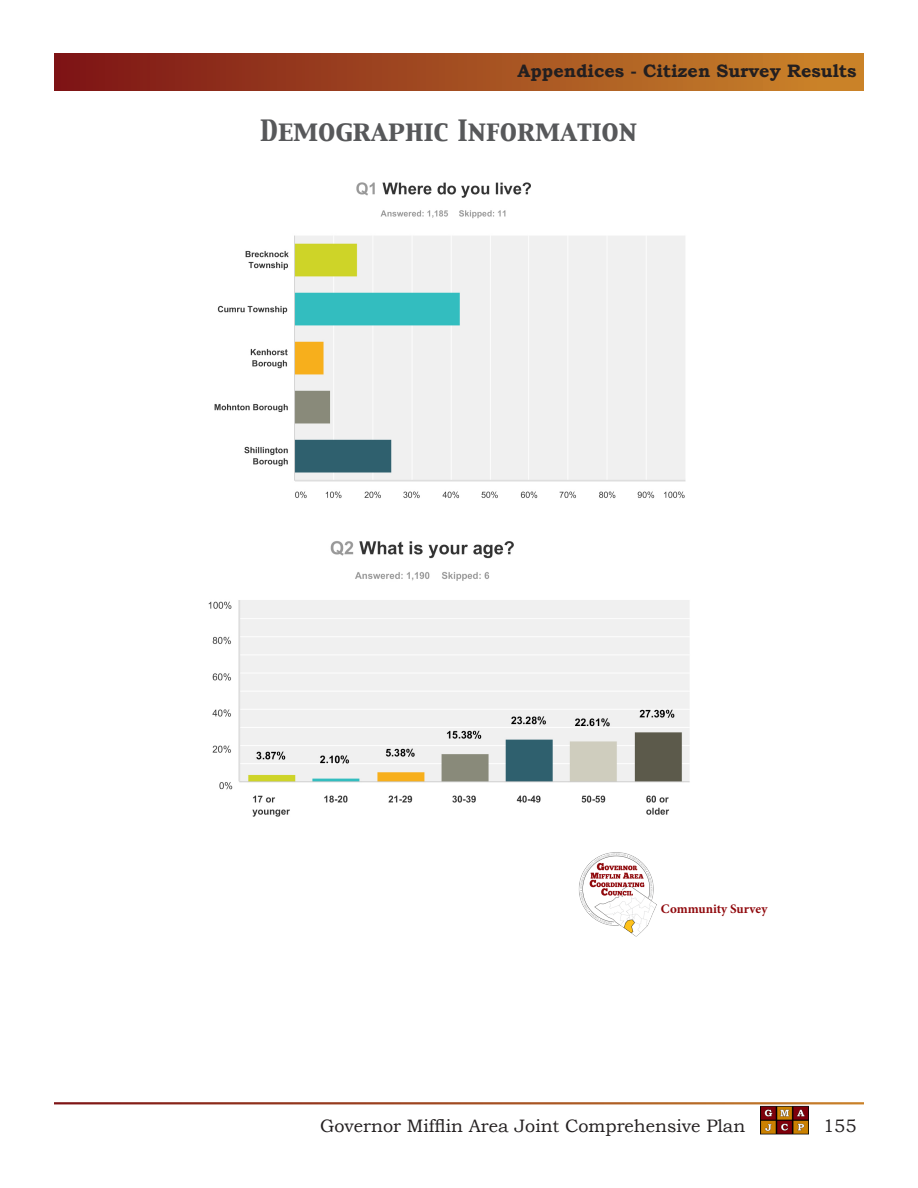
<style>
.page{position:relative;width:918px;height:1188px;background:#fff}
.page>*{position:absolute;margin:0;border:0;box-sizing:border-box;transform-origin:0 0}
.t1{font:25.95px "Capitals";color:#57585a}
.t2{font:18px "Bookman Old Style";color:#231f20}
.t3{font:700 18px "Bookman Old Style";color:#231f20}
.t4{font:700 13.05px "Minion Pro";color:#90090d}
</style>
<div class="page">
<div style="left:54px;top:53px;width:810px;height:38px;background:linear-gradient(to right,#7d1517,#cb872b)"></div>
<img style="left:760px;top:1105px;width:48px;height:29px">
<img style="left:578px;top:852px;width:79px;height:85px">
<img style="left:214px;top:182px;width:472px;height:317px">
<img style="left:208px;top:541px;width:482px;height:276px">
<p class="t3" style="left:517px;top:57px;width:341px">Appendices - Citizen Survey Results</p>
<h1 class="t1" style="left:260px;top:113px;width:379px">Demographic Information</h1>
<p class="t4" style="left:661px;top:900px;width:108px">Community Survey</p>
<p class="t2" style="left:320px;top:1114px;width:427px">Governor Mifflin Area Joint Comprehensive Plan</p>
<p class="t2" style="left:823px;top:1114px;width:35px">155</p>
</div>
